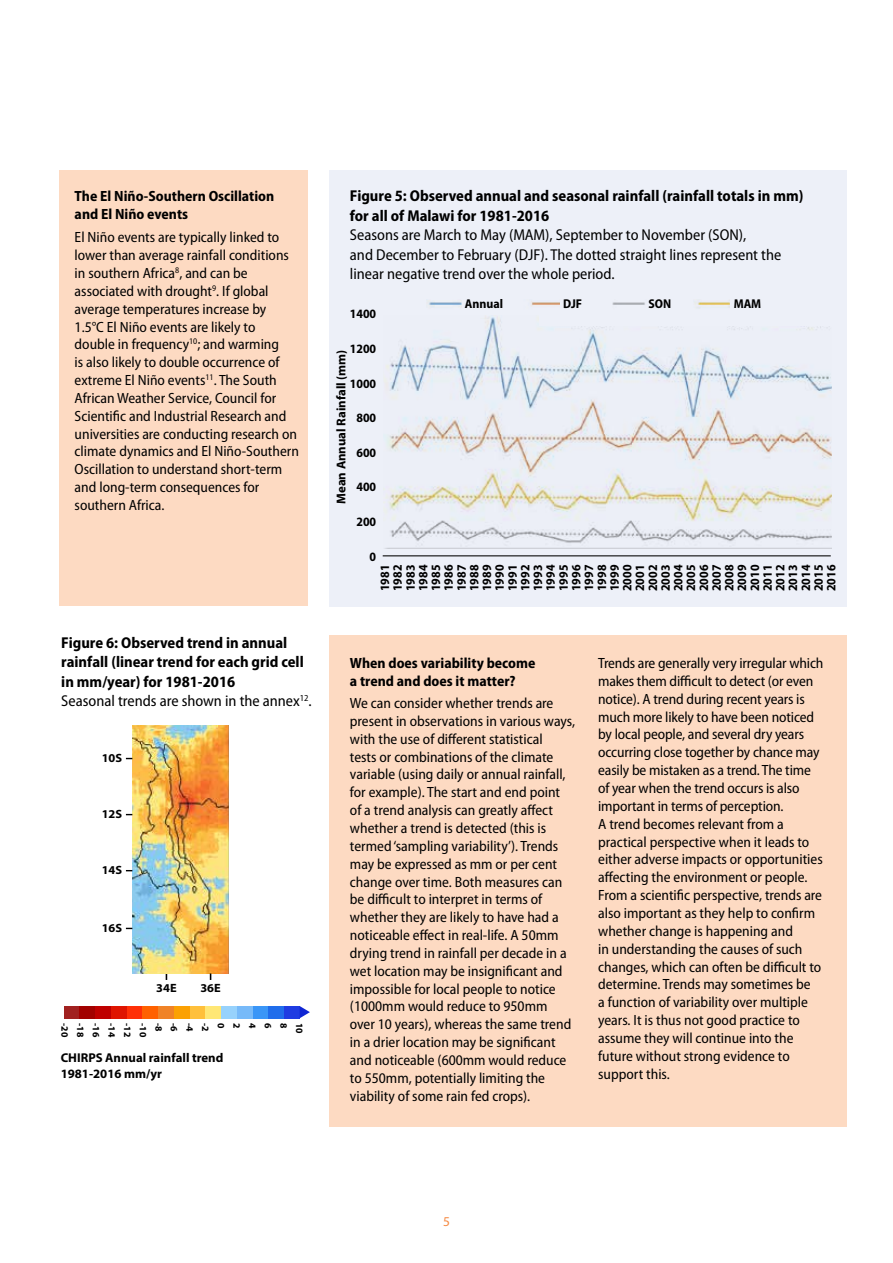
<style>
.page{position:relative;width:893px;height:1263px;background:#fff}
.page>*{position:absolute;margin:0;border:0;box-sizing:border-box;transform-origin:0 0}
.t1{font:700 semi-condensed 15.75px/19.5px "Myriad Pro";color:#000}
.t2{font:semi-condensed 15.75px/19.5px "Myriad Pro";color:#000}
.t3{font:semi-condensed 14.85px/17.9px "Myriad Pro";color:#000}
.t4{font:700 semi-condensed 14.85px/17.9px "Myriad Pro";color:#000}
.t5{font:13.5px "Myriad Pro";color:#f68a43}
.t6{font:700 semi-condensed 12.75px/12.8px "Myriad Pro";color:#000;text-align:justify}
.t7{font:700 12.75px/16px "Myriad Pro";color:#000}
.t8{font:700 12px "Myriad Pro";color:#000}
.t9{font:700 9.75px "Myriad Pro";color:#000}
.s1{font-weight:400}
</style>
<div class="page">
<div style="left:329px;top:170px;width:517px;height:437px;background:#edf0f8"></div>
<div style="left:60px;top:170px;width:248px;height:436px;background:#fddac2"></div>
<img style="left:383px;top:319px;width:448px;height:230px">
<hr style="left:383px;top:555px;width:448px;height:1px;background:#000">
<div style="left:329px;top:636px;width:517px;height:491px;background:#fddac2"></div>
<div style="left:64px;top:1006px;width:15px;height:12px;background:#a12120"></div>
<div style="left:127px;top:1006px;width:15px;height:12px;background:#ff3007"></div>
<div style="left:190px;top:1006px;width:15px;height:12px;background:#ffc03b"></div>
<div style="left:252px;top:1006px;width:16px;height:12px;background:#3a96f7"></div>
<div style="left:95px;top:1006px;width:16px;height:12px;background:#bf0000"></div>
<div style="left:158px;top:1006px;width:16px;height:12px;background:#f08327"></div>
<div style="left:221px;top:1006px;width:16px;height:12px;background:#97d2fc"></div>
<div style="left:284px;top:1006px;width:16px;height:12px;background:#1f3ce2"></div>
<div style="left:79px;top:1006px;width:16px;height:12px;background:#a20100"></div>
<div style="left:142px;top:1006px;width:16px;height:12px;background:#ff6100"></div>
<div style="left:205px;top:1006px;width:16px;height:12px;background:#ffe775"></div>
<div style="left:268px;top:1006px;width:16px;height:12px;background:#206deb"></div>
<div style="left:111px;top:1006px;width:16px;height:12px;background:#df1501"></div>
<div style="left:174px;top:1006px;width:16px;height:12px;background:#fba103"></div>
<div style="left:237px;top:1006px;width:15px;height:12px;background:#77baf9"></div>
<svg style="left:300px;top:1006px;width:10px;height:12px"></svg>
<img style="left:427px;top:300px;width:303px;height:19px">
<div style="left:539px;top:311px;width:297px;height:15px;background:#edf0f8"></div>
<div style="left:462px;top:296px;width:48px;height:15px;background:#edf0f8"></div>
<div style="left:647px;top:296px;width:42px;height:15px;background:#edf0f8"></div>
<div style="left:560px;top:296px;width:35px;height:15px;background:#edf0f8"></div>
<img style="left:133px;top:726px;width:95px;height:247px">
<p class="t4" style="left:75px;top:186px;width:201px">The El Niño-Southern Oscillation and El Niño events</p>
<p class="t3" style="left:75px;top:229px;width:226px">El Niño events are typically linked to lower than average rainfall conditions in southern Africa<sup>8</sup>, and can be associated with drought<sup>9</sup>. If global average temperatures increase by 1.5°C El Niño events are likely to double in frequency<sup>10</sup>; and warming<br>is also likely to double occurrence of extreme El Niño events<sup>11</sup>. The South African Weather Service, Council for Scientific and Industrial Research and universities are conducting research on climate dynamics and El Niño-Southern Oscillation to understand short-term and long-term consequences for southern Africa.</p>
<p class="t1" style="left:61px;top:632px;width:252px">Figure 6: Observed trend in annual rainfall (linear trend for each grid cell in mm/year) for 1981-2016<br><span class="s1">Seasonal trends are shown in the annex</span><sup>12</sup><span class="s1">.</span></p>
<p class="t8" style="left:102px;top:750px;width:22px">10S</p>
<p class="t8" style="left:102px;top:806px;width:22px">12S</p>
<p class="t8" style="left:102px;top:862px;width:22px">14S</p>
<p class="t8" style="left:102px;top:920px;width:22px">16S</p>
<p class="t8" style="left:156px;top:980px;width:22px">34E</p>
<p class="t8" style="left:200px;top:980px;width:22px">36E</p>
<p class="t9" style="left:71px;top:1023px;width:15px;rotate:90deg">-20</p>
<p class="t9" style="left:87px;top:1023px;width:15px;rotate:90deg">-18</p>
<p class="t9" style="left:102px;top:1023px;width:15px;rotate:90deg">-16</p>
<p class="t9" style="left:118px;top:1023px;width:15px;rotate:90deg">-14</p>
<p class="t9" style="left:134px;top:1023px;width:15px;rotate:90deg">-12</p>
<p class="t9" style="left:149px;top:1023px;width:15px;rotate:90deg">-10</p>
<p class="t9" style="left:165px;top:1023px;width:10px;rotate:90deg">-8</p>
<p class="t9" style="left:181px;top:1023px;width:10px;rotate:90deg">-6</p>
<p class="t9" style="left:196px;top:1023px;width:10px;rotate:90deg">-4</p>
<p class="t9" style="left:212px;top:1023px;width:10px;rotate:90deg">-2</p>
<p class="t9" style="left:227px;top:1023px;width:7px;rotate:90deg">0</p>
<p class="t9" style="left:243px;top:1023px;width:7px;rotate:90deg">2</p>
<p class="t9" style="left:259px;top:1023px;width:7px;rotate:90deg">4</p>
<p class="t9" style="left:274px;top:1023px;width:7px;rotate:90deg">6</p>
<p class="t9" style="left:290px;top:1023px;width:7px;rotate:90deg">8</p>
<p class="t9" style="left:306px;top:1023px;width:12px;rotate:90deg">10</p>
<p class="t7" style="left:61px;top:1049px;width:164px">CHIRPS Annual rainfall trend<br>1981-2016 mm/yr</p>
<p class="t1" style="left:350px;top:186px;width:455px">Figure 5: Observed annual and seasonal rainfall (rainfall totals in mm) for all of Malawi for 1981-2016</p>
<p class="t2" style="left:350px;top:226px;width:433px">Seasons are March to May (MAM), September to November (SON),<br>and December to February (DJF). The dotted straight lines represent the linear negative trend over the whole period.</p>
<p class="t6" style="left:350px;top:307px;width:28px">1400</p>
<p class="t6" style="left:350px;top:342px;width:28px">1200</p>
<p class="t6" style="left:350px;top:377px;width:28px">1000</p>
<p class="t7" style="left:333px;top:504px;width:156px;rotate:-90deg">Mean Annual Rainfall (mm)</p>
<p class="t6" style="left:356px;top:411px;width:21px">800</p>
<p class="t6" style="left:356px;top:446px;width:21px">600</p>
<p class="t6" style="left:356px;top:480px;width:21px">400</p>
<p class="t6" style="left:356px;top:515px;width:21px">200</p>
<p class="t6" style="left:370px;top:550px;width:8px">0</p>
<p class="t6" style="left:465px;top:297px;width:40px">Annual</p>
<p class="t6" style="left:563px;top:297px;width:21px">DJF</p>
<p class="t6" style="left:649px;top:297px;width:24px">SON</p>
<p class="t6" style="left:734px;top:297px;width:29px">MAM</p>
<p class="t6" style="left:378px;top:591px;width:28px;rotate:-90deg">1981<br>1982<br>1983<br>1984<br>1985<br>1986<br>1987<br>1988<br>1989<br>1990<br>1991<br>1992<br>1993<br>1994<br>1995<br>1996<br>1997<br>1998<br>1999<br>2000<br>2001<br>2002<br>2003<br>2004<br>2005<br>2006<br>2007<br>2008<br>2009<br>2010<br>2011<br>2012<br>2013<br>2014<br>2015<br>2016</p>
<p class="t4" style="left:350px;top:654px;width:187px">When does variability become a trend and does it matter?</p>
<p class="t3" style="left:350px;top:694px;width:227px">We can consider whether trends are present in observations in various ways, with the use of different statistical<br>tests or combinations of the climate variable (using daily or annual rainfall, for example). The start and end point of a trend analysis can greatly affect whether a trend is detected (this is termed ‘sampling variability’). Trends may be expressed as mm or per cent change over time. Both measures can be difficult to interpret in terms of whether they are likely to have had a noticeable effect in real-life. A 50mm drying trend in rainfall per decade in a wet location may be insignificant and impossible for local people to notice (1000mm would reduce to 950mm over 10 years), whereas the same trend in a drier location may be significant and noticeable (600mm would reduce to 550mm, potentially limiting the viability of some rain fed crops).</p>
<p class="t3" style="left:598px;top:654px;width:227px">Trends are generally very irregular which makes them difficult to detect (or even notice). A trend during recent years is much more likely to have been noticed by local people, and several dry years occurring close together by chance may easily be mistaken as a trend. The time of year when the trend occurs is also important in terms of perception.<br>A trend becomes relevant from a practical perspective when it leads to either adverse impacts or opportunities affecting the environment or people.<br>From a scientific perspective, trends are also important as they help to confirm whether change is happening and<br>in understanding the causes of such changes, which can often be difficult to determine. Trends may sometimes be<br>a function of variability over multiple years. It is thus not good practice to assume they will continue into the future without strong evidence to support this.</p>
<p class="t5" style="left:443px;top:1213px;width:8px">5</p>
</div>
